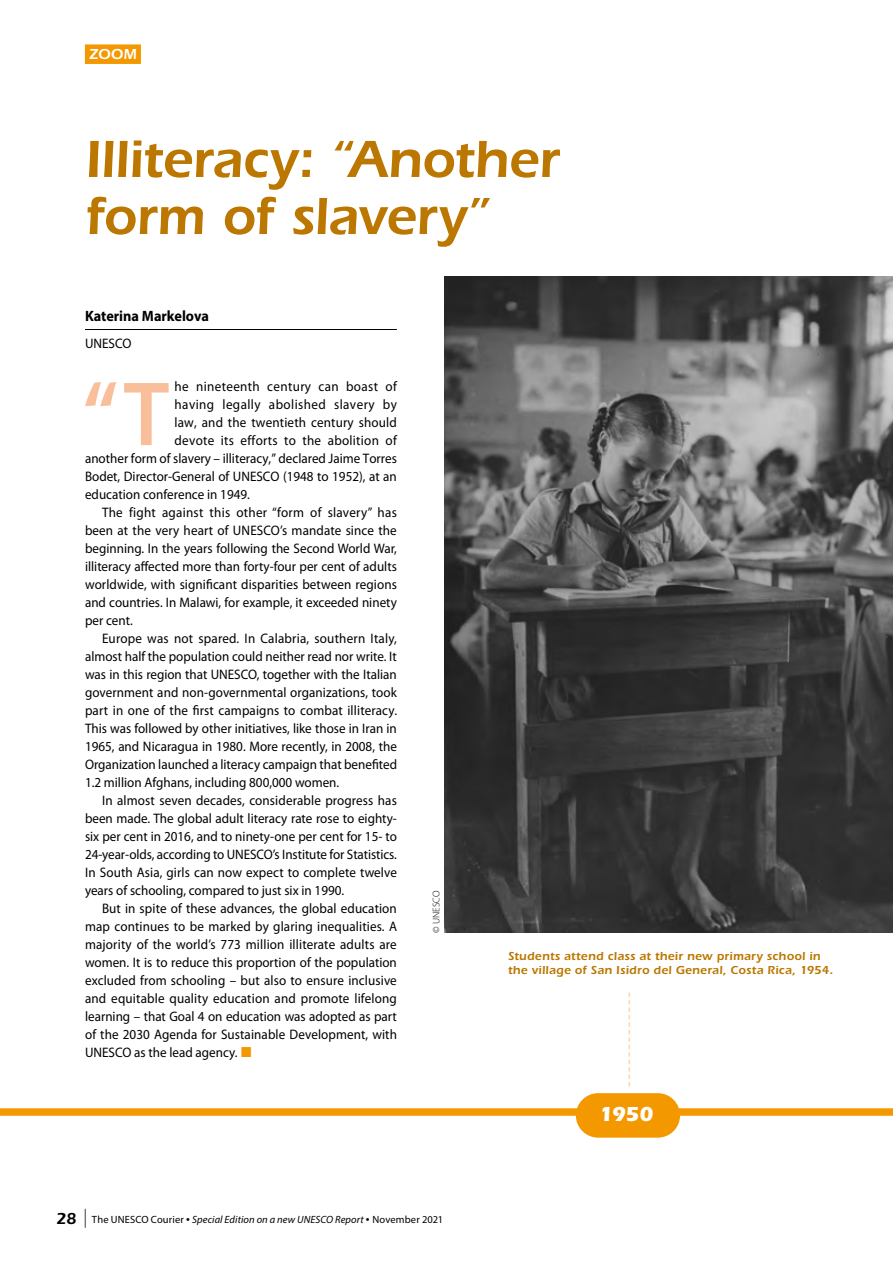
<style>
.page{position:relative;width:893px;height:1263px;background:#fff}
.page>*{position:absolute;margin:0;border:0;box-sizing:border-box;transform-origin:0 0}
.t1{font:600 91.95px "Myriad Pro";color:#f9bf9a;scale:.95 1}
.t2{font:600 54px/57px "ITC Eras Std";letter-spacing:-.01em;color:#b70}
.t3{font:700 21px "ITC Eras Std";color:#fff}
.t4{font:700 15px "Myriad Pro";color:#000;scale:.95 1}
.t5{font:600 15px "ITC Eras Std";color:#fff}
.t6{font:13.8px "Myriad Pro";color:#000;scale:.95 1}
.t7{font:13.8px "Myriad Pro";letter-spacing:.02em;color:#000;scale:.95 1}
.t8{font:13.8px "Myriad Pro";letter-spacing:.03em;color:#000;scale:.95 1}
.t9{font:13.8px "Myriad Pro";letter-spacing:.025em;color:#000;scale:.95 1}
.t10{font:600 12px/14.4px "ITC Eras Std";letter-spacing:.025em;color:#b70}
.t11{font:italic 10.5px "Myriad Pro";letter-spacing:.01em;color:#000}
.t12{font:300 9.75px "Myriad Pro";color:#000}
.s1{font-family:"ITC Eras Std";font-weight:600;font-style:normal;font-size:16.5px}
.s2{font-style:normal;font-size:18.9px}
.s3{font-style:normal}
.s4{font-style:normal;font-size:13.5px}
</style>
<div class="page">
<div style="left:85px;top:44px;width:56px;height:20px;background:#f49800"></div>
<hr style="left:85px;top:329px;width:312px;height:1px;background:#000">
<img style="left:444px;top:277px;width:449px;height:656px">
<div style="left:0;top:1108px;width:893px;height:8px;background:#f49800"></div>
<svg style="left:629px;top:992px;width:1px;height:94px"></svg>
<div style="left:576px;top:1093px;width:104px;height:45px;background:#f49800;border-radius:22px"></div>
<p class="t5" style="left:89px;top:46px;width:49px">ZOOM</p>
<h2 class="t2" style="left:85px;top:131px;width:476px">Illiteracy: “Another form of slavery”</h2>
<p class="t4" style="left:85px;top:306px;width:132px">Katerina Markelova</p>
<p class="t6" style="left:85px;top:335px;width:50px">UNESCO</p>
<h1 class="t1" style="left:82px;top:356px;width:93px">“T</h1>
<p class="t9" style="left:175px;top:378px;width:235px">he nineteenth century can boast of</p>
<p class="t8" style="left:175px;top:396px;width:235px">having legally abolished slavery by</p>
<p class="t6" style="left:175px;top:414px;width:235px">law, and the twentieth century should</p>
<p class="t7" style="left:175px;top:432px;width:236px">devote its efforts to the abolition of</p>
<p class="t6" style="left:85px;top:450px;width:330px">another form of slavery – illiteracy,” declared Jaime Torres</p>
<p class="t6" style="left:85px;top:468px;width:330px">Bodet, Director-General of UNESCO (1948 to 1952), at an</p>
<p class="t6" style="left:85px;top:486px;width:175px">education conference in 1949.</p>
<p class="t7" style="left:102px;top:504px;width:312px">The fight against this other “form of slavery” has</p>
<p class="t6" style="left:85px;top:522px;width:330px">been at the very heart of UNESCO’s mandate since the</p>
<p class="t6" style="left:85px;top:540px;width:330px">beginning. In the years following the Second World War,</p>
<p class="t6" style="left:85px;top:558px;width:330px">illiteracy affected more than forty-four per cent of adults</p>
<p class="t6" style="left:85px;top:576px;width:330px">worldwide, with significant disparities between regions</p>
<p class="t6" style="left:85px;top:594px;width:330px">and countries. In Malawi, for example, it exceeded ninety</p>
<p class="t6" style="left:85px;top:612px;width:52px">per cent.</p>
<p class="t6" style="left:102px;top:630px;width:312px">Europe was not spared. In Calabria, southern Italy,</p>
<p class="t6" style="left:85px;top:648px;width:330px">almost half the population could neither read nor write. It</p>
<p class="t6" style="left:85px;top:666px;width:330px">was in this region that UNESCO, together with the Italian</p>
<p class="t6" style="left:85px;top:684px;width:330px">government and non-governmental organizations, took</p>
<p class="t6" style="left:85px;top:702px;width:330px">part in one of the first campaigns to combat illiteracy.</p>
<p class="t6" style="left:85px;top:720px;width:330px">This was followed by other initiatives, like those in Iran in</p>
<p class="t6" style="left:85px;top:738px;width:330px">1965, and Nicaragua in 1980. More recently, in 2008, the</p>
<p class="t6" style="left:85px;top:756px;width:330px">Organization launched a literacy campaign that benefited</p>
<p class="t6" style="left:85px;top:774px;width:269px">1.2 million Afghans, including 800,000 women.</p>
<p class="t6" style="left:102px;top:792px;width:312px">In almost seven decades, considerable progress has</p>
<p class="t6" style="left:85px;top:810px;width:330px">been made. The global adult literacy rate rose to eighty-</p>
<p class="t6" style="left:85px;top:828px;width:330px">six per cent in 2016, and to ninety-one per cent for 15- to</p>
<p class="t6" style="left:85px;top:846px;width:330px">24-year-olds, according to UNESCO’s Institute for Statistics.</p>
<p class="t6" style="left:85px;top:864px;width:330px">In South Asia, girls can now expect to complete twelve</p>
<p class="t6" style="left:85px;top:882px;width:274px">years of schooling, compared to just six in 1990.</p>
<p class="t6" style="left:102px;top:900px;width:312px">But in spite of these advances, the global education</p>
<p class="t6" style="left:85px;top:918px;width:330px">map continues to be marked by glaring inequalities. A</p>
<p class="t6" style="left:85px;top:936px;width:330px">majority of the world’s 773 million illiterate adults are</p>
<p class="t6" style="left:85px;top:954px;width:330px">women. It is to reduce this proportion of the population</p>
<p class="t6" style="left:85px;top:972px;width:330px">excluded from schooling – but also to ensure inclusive</p>
<p class="t6" style="left:85px;top:990px;width:330px">and equitable quality education and promote lifelong</p>
<p class="t6" style="left:85px;top:1008px;width:330px">learning – that Goal 4 on education was adopted as part</p>
<p class="t6" style="left:85px;top:1026px;width:330px">of the 2030 Agenda for Sustainable Development, with</p>
<p class="t6" style="left:85px;top:1044px;width:162px">UNESCO as the lead agency.</p>
<p class="t12" style="left:430px;top:933px;width:44px;rotate:-90deg">© UNESCO</p>
<p class="t11" style="left:56px;top:1212px;width:388px"><span class="s1">28</span> <span class="s2">|</span> <span class="s3">The UNESCO Courier</span> <span class="s4">•</span> Special Edition on a new UNESCO Report <span class="s4">•</span> <span class="s3">November 2021</span></p>
<p class="t10" style="left:508px;top:949px;width:327px">Students attend class at their new primary school in the village of San Isidro del General, Costa Rica, 1954.</p>
<h3 class="t3" style="left:600px;top:1102px;width:55px">1950</h3>
</div>
